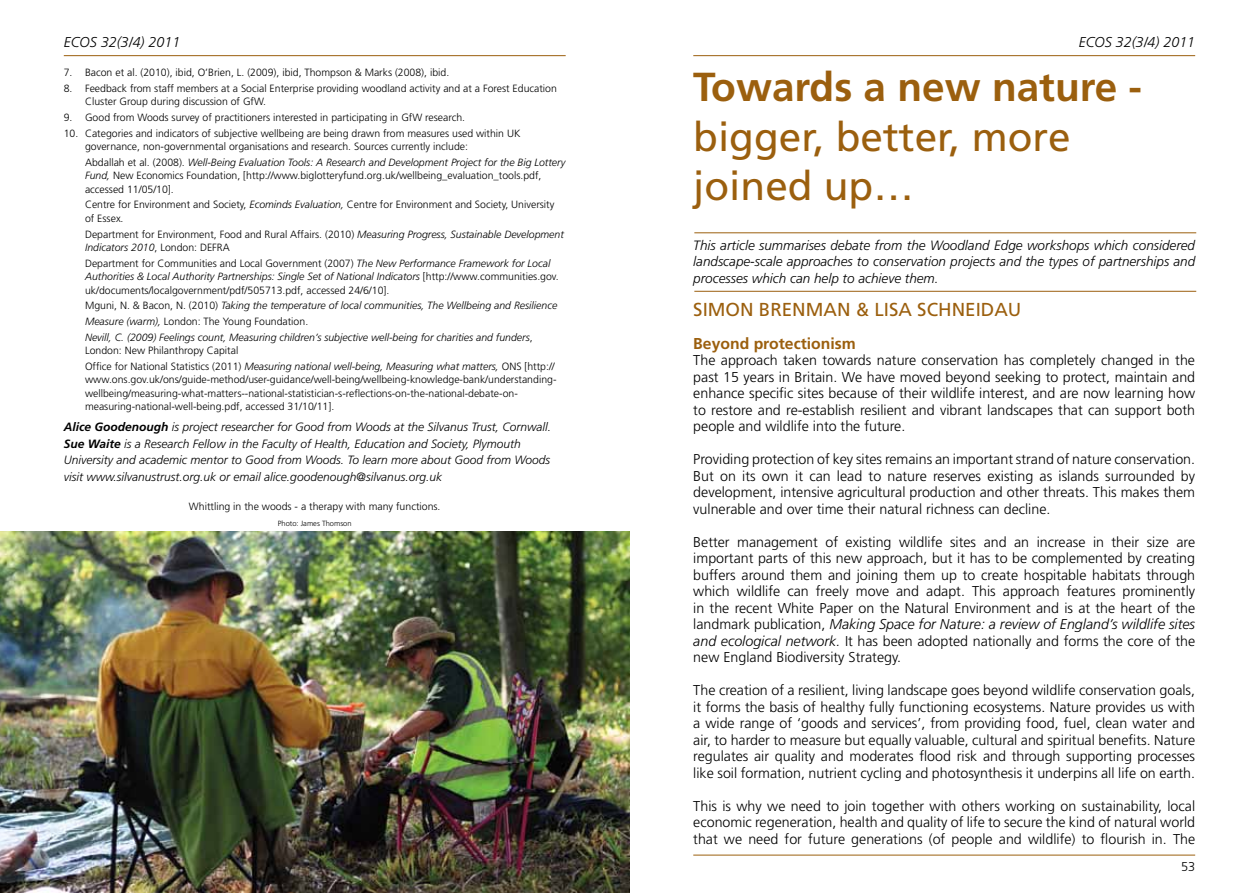
<style>
.page{position:relative;width:1259px;height:893px;background:#fff}
.page>*{position:absolute;margin:0;border:0;box-sizing:border-box;transform-origin:0 0}
.t1{font:40.5px/49.5px "Frutiger";color:#9b5f0e}
.t2{font:700 40.5px "Frutiger";color:#9b5f0e}
.t3{font:18.75px "Frutiger";color:#9b5f0e}
.t4{font:700 15.75px "Frutiger";color:#9b5f0e}
.t5{font:300 14.25px/16.5px "Frutiger";color:#000;text-align:justify}
.t6{font:italic 300 14.25px "Frutiger";color:#000}
.t7{font:italic 300 13.5px/16.5px "Frutiger";color:#000;text-align:justify}
.t8{font:300 12.75px "Frutiger";color:#000}
.t9{font:italic 300 12px/16.5px "Frutiger";color:#000}
.t10{font:300 10.5px/13.5px "Frutiger";color:#000}
.t11{font:italic 300 10.5px/15.6px "Frutiger";color:#000}
.t12{font:300 7.5px "Frutiger";color:#000}
.s1{font-style:italic}
.s2{font-style:normal}
.s3{font-weight:700}
</style>
<div class="page">
<hr style="left:64px;top:55px;width:502px;height:1px;background:#9b5f0e">
<hr style="left:693px;top:55px;width:502px;height:1px;background:#9b5f0e">
<hr style="left:693px;top:855px;width:502px;height:1px;background:#9b5f0e">
<hr style="left:694px;top:232px;width:502px;height:1px;background:#9b5f0e">
<hr style="left:694px;top:291px;width:502px;height:1px;background:#9b5f0e">
<img style="left:0;top:531px;width:629px;height:362px">
<p class="t6" style="left:64px;top:34px;width:118px">ECOS 32(3/4) 2011</p>
<p class="t6" style="left:1078px;top:34px;width:118px">ECOS 32(3/4) 2011</p>
<p class="t10" style="left:64px;top:66px;width:387px">7. Bacon et al. (2010), ibid, O’Brien, L. (2009), ibid, Thompson &amp; Marks (2008), ibid.</p>
<p class="t10" style="left:85px;top:81px;width:473px;text-indent:-21px">8. Feedback from staff members at a Social Enterprise providing woodland activity and at a Forest Education<br>Cluster Group during discussion of GfW.</p>
<p class="t10" style="left:64px;top:111px;width:403px">9. Good from Woods survey of practitioners interested in participating in GfW research.</p>
<p class="t10" style="left:85px;top:126px;width:437px;text-indent:-21px">10. Categories and indicators of subjective wellbeing are being drawn from measures used within UK governance, non-governmental organisations and research. Sources currently include:</p>
<p class="t10" style="left:85px;top:155px;width:482px">Abdallah et al. (2008). <span class="s1">Well-Being Evaluation Tools: A Research and Development Project for the Big Lottery<br>Fund,</span> New Economics Foundation, [http://www.biglotteryfund.org.uk/wellbeing_evaluation_tools.pdf, accessed 11/05/10].</p>
<p class="t10" style="left:85px;top:198px;width:471px">Centre for Environment and Society, <span class="s1">Ecominds Evaluation,</span> Centre for Environment and Society, University of Essex.</p>
<p class="t10" style="left:85px;top:227px;width:480px">Department for Environment, Food and Rural Affairs. (2010) <span class="s1">Measuring Progress, Sustainable Development<br>Indicators 2010</span>, London: DEFRA</p>
<p class="t10" style="left:85px;top:256px;width:475px">Department for Communities and Local Government (2007) <span class="s1">The New Performance Framework for Local<br>Authorities &amp; Local Authority Partnerships: Single Set of National Indicators</span> [http://www.communities.gov. uk/documents/localgovernment/pdf/505713.pdf, accessed 24/6/10].</p>
<p class="t11" style="left:85px;top:298px;width:474px"><span class="s2">Mguni, N. &amp; Bacon, N. (2010)</span> Taking the temperature of local communities, The Wellbeing and Resilience<br>Measure (warm), <span class="s2">London: The Young Foundation.<br></span>Nevill, C. (2009) Feelings count, Measuring children’s subjective well-being for charities and funders<span class="s2">,</span></p>
<p class="t10" style="left:85px;top:343px;width:471px;line-height:15.6px">London: New Philanthropy Capital<br>Office for National Statistics (2011) <span class="s1">Measuring national well-being, Measuring what matters,</span> ONS [http://</p>
<p class="t10" style="left:85px;top:373px;width:473px">www.ons.gov.uk/ons/guide-method/user-guidance/well-being/wellbeing-knowledge-bank/understanding&shy;wellbeing/measuring-what-matters--national-statistician-s-reflections-on-the-national-debate-on&shy;measuring-national-well-being.pdf, accessed 31/10/11].</p>
<p class="t9" style="left:64px;top:419px;width:489px"><span class="s3">Alice Goodenough</span> is project researcher for Good from Woods at the Silvanus Trust, Cornwall.<br><span class="s3">Sue Waite</span> is a Research Fellow in the Faculty of Health, Education and Society, Plymouth University and academic mentor to Good from Woods. To learn more about Good from Woods visit www.silvanustrust.org.uk or email alice.goodenough@silvanus.org.uk</p>
<p class="t10" style="left:189px;top:499px;width:253px">Whittling in the woods - a therapy with many functions.</p>
<p class="t12" style="left:278px;top:519px;width:75px">Photo: James Thomson</p>
<h1 class="t2" style="left:693px;top:63px;width:450px">Towards a new nature -</h1>
<h1 class="t1" style="left:693px;top:111px;width:379px">bigger, better, more joined up…</h1>
<p class="t7" style="left:693px;top:237px;width:503px">This article summarises debate from the Woodland Edge workshops which considered landscape-scale approaches to conservation projects and the types of partnerships and processes which can help to achieve them.</p>
<h2 class="t3" style="left:693px;top:298px;width:330px">SIMON BRENMAN &amp; LISA SCHNEIDAU</h2>
<p class="t4" style="left:693px;top:334px;width:164px">Beyond protectionism</p>
<p class="t5" style="left:693px;top:352px;width:503px">The approach taken towards nature conservation has completely changed in the past 15 years in Britain. We have moved beyond seeking to protect, maintain and enhance specific sites because of their wildlife interest, and are now learning how to restore and re-establish resilient and vibrant landscapes that can support both people and wildlife into the future.</p>
<p class="t5" style="left:693px;top:451px;width:503px">Providing protection of key sites remains an important strand of nature conservation.<br>But on its own it can lead to nature reserves existing as islands surrounded by development, intensive agricultural production and other threats. This makes them vulnerable and over time their natural richness can decline.</p>
<p class="t5" style="left:693px;top:533px;width:503px">Better management of existing wildlife sites and an increase in their size are important parts of this new approach, but it has to be complemented by creating buffers around them and joining them up to create hospitable habitats through which wildlife can freely move and adapt. This approach features prominently in the recent White Paper on the Natural Environment and is at the heart of the landmark publication, <span class="s1">Making Space for Nature: a review of England’s wildlife sites and ecological network.</span> It has been adopted nationally and forms the core of the new England Biodiversity Strategy.</p>
<p class="t5" style="left:693px;top:682px;width:503px">The creation of a resilient, living landscape goes beyond wildlife conservation goals, it forms the basis of healthy fully functioning ecosystems. Nature provides us with a wide range of ‘goods and services’, from providing food, fuel, clean water and air, to harder to measure but equally valuable, cultural and spiritual benefits. Nature regulates air quality and moderates flood risk and through supporting processes like soil formation, nutrient cycling and photosynthesis it underpins all life on earth.</p>
<p class="t5" style="left:693px;top:797px;width:503px">This is why we need to join together with others working on sustainability, local economic regeneration, health and quality of life to secure the kind of natural world that we need for future generations (of people and wildlife) to flourish in. The</p>
<p class="t8" style="left:1181px;top:859px;width:16px">53</p>
</div>
